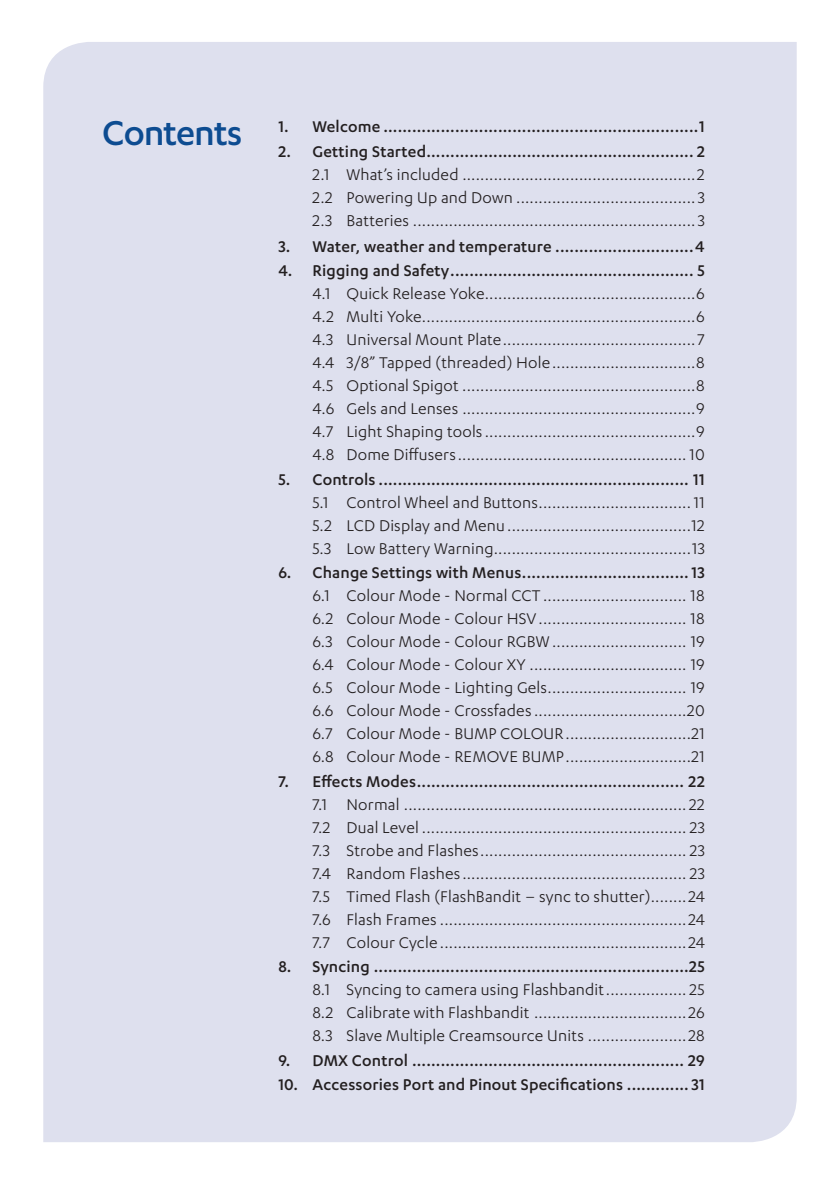
<style>
.page{position:relative;width:840px;height:1191px;background:#fff}
.page>*{position:absolute;margin:0;border:0;box-sizing:border-box;transform-origin:0 0}
.t1{font:500 40px "Karbon";letter-spacing:-.025em;color:#0d4c91}
.t2{font:18px/23px "Karbon";letter-spacing:.01em;color:#231f20;text-align:justify}
.t3{font:500 18px "Karbon";letter-spacing:.01em;color:#231f20}
</style>
<div class="page">
<div style="left:43px;top:42px;width:753px;height:1100px;background:#dee0ee"></div>
<h1 class="t1" style="left:102px;top:111px;width:142px">Contents</h1>
<p class="t3" style="left:278px;top:117px;width:428px">1. Welcome ..................................................................1</p>
<p class="t3" style="left:278px;top:141px;width:428px">2. Getting Started........................................................ 2</p>
<p class="t2" style="left:312px;top:162px;width:393px">2.1 What’s included ....................................................2<br>2.2 Powering Up and Down ........................................3<br>2.3 Batteries ...............................................................3</p>
<p class="t3" style="left:278px;top:236px;width:428px">3. Water, weather and temperature .............................4</p>
<p class="t3" style="left:278px;top:261px;width:428px">4. Rigging and Safety................................................... 5</p>
<p class="t2" style="left:312px;top:282px;width:393px">4.1 Quick Release Yoke...............................................6<br>4.2 Multi Yoke.............................................................6<br>4.3 Universal Mount Plate...........................................7<br>4.4 3/8” Tapped (threaded) Hole................................8<br>4.5 Optional Spigot ....................................................8<br>4.6 Gels and Lenses ....................................................9<br>4.7 Light Shaping tools...............................................9<br>4.8 Dome Diffusers................................................... 10</p>
<p class="t3" style="left:278px;top:469px;width:428px">5. Controls ................................................................. 11</p>
<p class="t2" style="left:312px;top:490px;width:393px">5.1 Control Wheel and Buttons..................................11<br>5.2 LCD Display and Menu .........................................12<br>5.3 Low Battery Warning............................................13</p>
<p class="t3" style="left:278px;top:562px;width:428px">6. Change Settings with Menus...................................13</p>
<p class="t2" style="left:312px;top:584px;width:393px">6.1 Colour Mode - Normal CCT ................................ 18<br>6.2 Colour Mode - Colour HSV................................. 18<br>6.3 Colour Mode - Colour RGBW.............................. 19<br>6.4 Colour Mode - Colour XY ................................... 19<br>6.5 Colour Mode - Lighting Gels............................... 19<br>6.6 Colour Mode - Crossfades..................................20<br>6.7 Colour Mode - BUMP COLOUR............................21<br>6.8 Colour Mode - REMOVE BUMP............................21</p>
<p class="t3" style="left:278px;top:771px;width:428px">7. Effects Modes........................................................ 22</p>
<p class="t2" style="left:312px;top:792px;width:393px">7.1 Normal ............................................................... 22<br>7.2 Dual Level ........................................................... 23<br>7.3 Strobe and Flashes.............................................. 23<br>7.4 Random Flashes.................................................. 23<br>7.5 Timed Flash (FlashBandit – sync to shutter)........24<br>7.6 Flash Frames .......................................................24<br>7.7 Colour Cycle .......................................................24</p>
<p class="t3" style="left:278px;top:956px;width:428px">8. Syncing ..................................................................25</p>
<p class="t2" style="left:312px;top:977px;width:393px">8.1 Syncing to camera using Flashbandit.................. 25<br>8.2 Calibrate with Flashbandit ..................................26<br>8.3 Slave Multiple Creamsource Units ......................28</p>
<p class="t3" style="left:278px;top:1050px;width:428px">9. DMX Control ......................................................... 29</p>
<p class="t3" style="left:278px;top:1074px;width:428px">10. Accessories Port and Pinout Specifications ............. 31</p>
</div>
